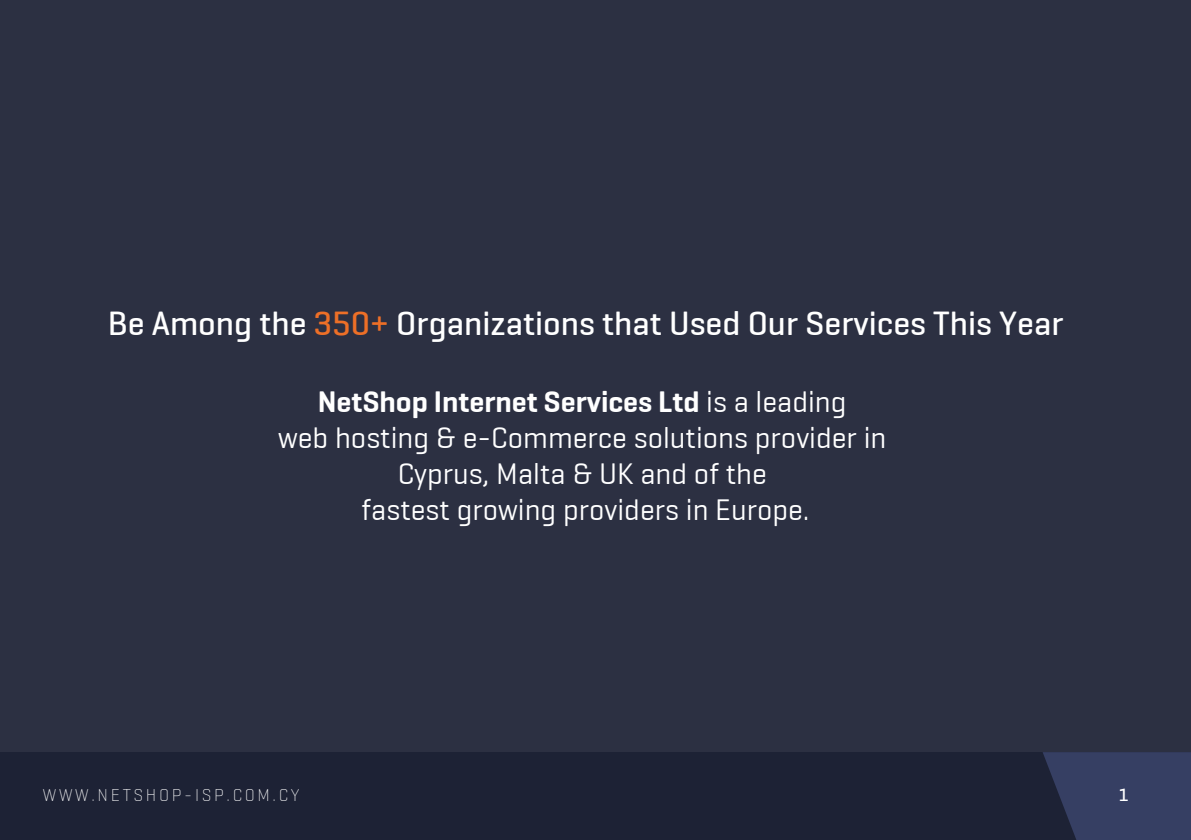
<style>
.page{position:relative;width:1191px;height:840px;background:#fff}
.page>*{position:absolute;margin:0;border:0;box-sizing:border-box;transform-origin:0 0}
.t1{font:500 34px "Geogrotesque";color:#fff}
.t2{font:30px/36px "Geogrotesque";color:#fff;text-align:center}
.t3{font:500 18px "Geogrotesque";color:#fff}
.t4{font:200 17.4px "Geogrotesque";letter-spacing:.155em;color:#fff}
.s1{color:#ed6f27}
.s2{font-weight:600}
</style>
<div class="page">
<div style="left:0;top:0;width:1191px;height:754px;background:#2c3042"></div>
<div style="left:0;top:751px;width:1191px;height:88px;background:#1d2235"></div>
<svg style="left:1042px;top:751px;width:149px;height:88px;background:#323b5d"></svg>
<p class="t1" style="left:108px;top:305px;width:957px">Be Among the <span class="s1">350+</span> Organizations that Used Our Services This Year</p>
<p class="t2" style="left:278px;top:384px;width:610px"><span class="s2">NetShop Internet Services Ltd</span> is a leading<br>web hosting &amp; e-Commerce solutions provider in Cyprus, Malta &amp; UK and of the<br>fastest growing providers in Europe.</p>
<p class="t4" style="left:43px;top:785px;width:258px">WWW.NETSHOP-ISP.COM.CY</p>
<p class="t3" style="left:1119px;top:784px;width:11px">1</p>
</div>
